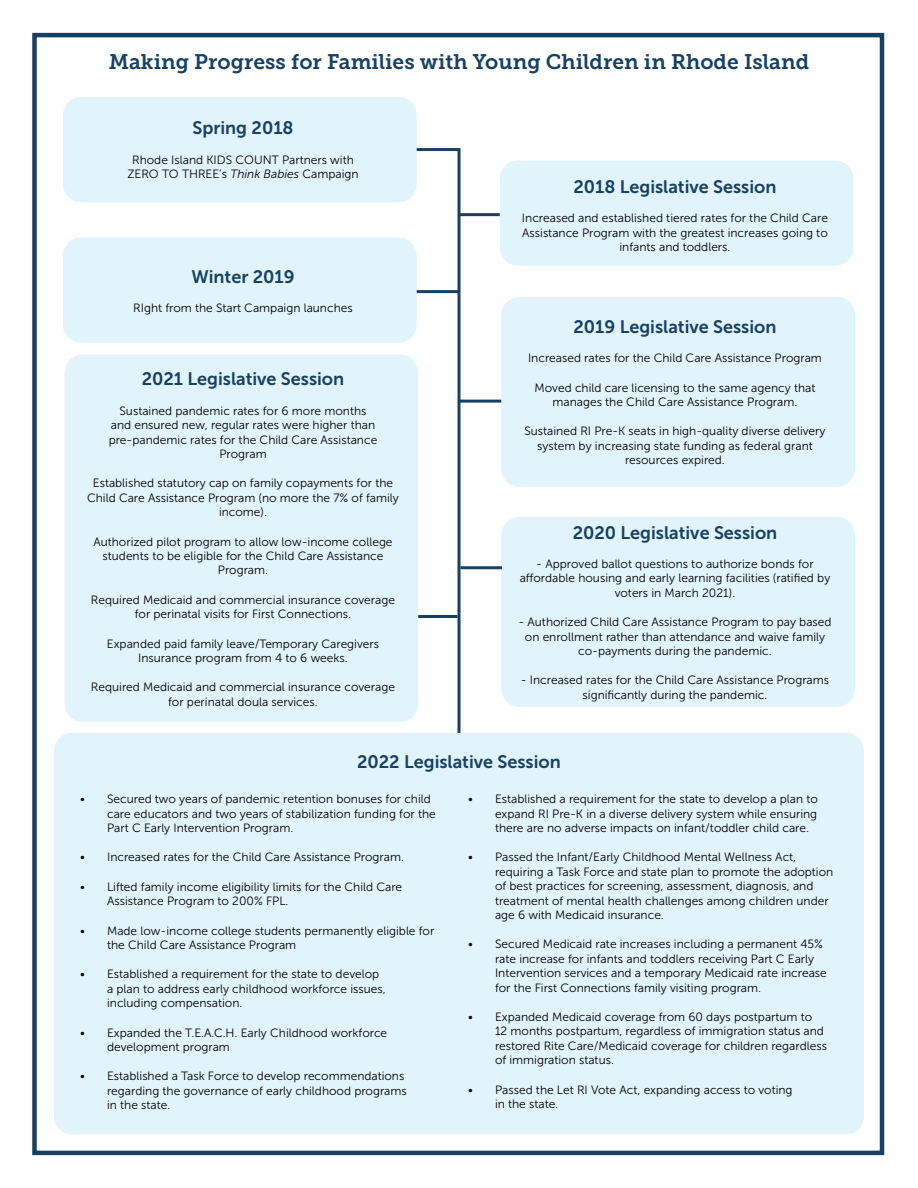
<style>
.page{position:relative;width:918px;height:1188px;background:#fff}
.page>*{position:absolute;margin:0;border:0;box-sizing:border-box;transform-origin:0 0}
.t1{font:21px "Museo Slab 700";color:#174063}
.t2{font:18px "Museo Sans 700";color:#174063}
.t3{font:12px/14.4px "Museo Sans 300";color:#000;text-align:center}
.s1{font-style:italic}
</style>
<div class="page">
<div style="left:32px;top:33px;width:852px;height:1122px;border:4px solid #174063"></div>
<div style="left:54px;top:733px;width:810px;height:401px;background:#e1f3fb;border-radius:18px"></div>
<div style="left:63px;top:97px;width:354px;height:105px;background:#e1f3fb;border-radius:18px"></div>
<div style="left:63px;top:237px;width:354px;height:106px;background:#e1f3fb;border-radius:18px"></div>
<div style="left:501px;top:297px;width:354px;height:190px;background:#e1f3fb;border-radius:18px"></div>
<div style="left:501px;top:517px;width:354px;height:190px;background:#e1f3fb;border-radius:18px"></div>
<div style="left:64px;top:355px;width:354px;height:367px;background:#e1f3fb;border-radius:18px"></div>
<hr style="left:458px;top:148px;width:2px;height:585px;background:#174063">
<hr style="left:417px;top:148px;width:41px;height:3px;background:#174063">
<div style="left:500px;top:161px;width:354px;height:105px;background:#e1f3fb;border-radius:18px"></div>
<hr style="left:458px;top:213px;width:42px;height:3px;background:#174063">
<hr style="left:417px;top:290px;width:41px;height:3px;background:#174063">
<hr style="left:418px;top:615px;width:39px;height:3px;background:#174063">
<hr style="left:460px;top:400px;width:41px;height:3px;background:#174063">
<hr style="left:460px;top:566px;width:42px;height:3px;background:#174063">
<h1 class="t1" style="left:109px;top:50px;width:702px">Making Progress for Families with Young Children in Rhode Island</h1>
<h2 class="t2" style="left:192px;top:118px;width:103px">Spring 2018</h2>
<p class="t3" style="left:127px;top:153px;width:233px">Rhode Island KIDS COUNT Partners with<br>ZERO TO THREE’s <span class="s1">Think Babies</span> Campaign</p>
<h2 class="t2" style="left:191px;top:267px;width:105px">Winter 2019</h2>
<p class="t3" style="left:133px;top:301px;width:221px">RIght from the Start Campaign launches</p>
<h2 class="t2" style="left:142px;top:369px;width:204px">2021 Legislative Session</h2>
<p class="t3" style="left:109px;top:404px;width:270px">Sustained pandemic rates for 6 more months and ensured new, regular rates were higher than pre-pandemic rates for the Child Care Assistance Program</p>
<p class="t3" style="left:87px;top:476px;width:313px">Established statutory cap on family copayments for the<br>Child Care Assistance Program (no more the 7% of family income).</p>
<p class="t3" style="left:93px;top:534px;width:301px">Authorized pilot program to allow low-income college students to be eligible for the Child Care Assistance<br>Program.</p>
<p class="t3" style="left:91px;top:593px;width:306px">Required Medicaid and commercial insurance coverage for perinatal visits for First Connections.</p>
<p class="t3" style="left:107px;top:636px;width:274px">Expanded paid family leave/Temporary Caregivers<br>Insurance program from 4 to 6 weeks.</p>
<p class="t3" style="left:91px;top:680px;width:306px">Required Medicaid and commercial insurance coverage for perinatal doula services.</p>
<h2 class="t2" style="left:573px;top:177px;width:205px">2018 Legislative Session</h2>
<p class="t3" style="left:522px;top:211px;width:308px">Increased and established tiered rates for the Child Care<br>Assistance Program with the greatest increases going to infants and toddlers.</p>
<h2 class="t2" style="left:574px;top:317px;width:204px">2019 Legislative Session</h2>
<p class="t3" style="left:528px;top:351px;width:295px">Increased rates for the Child Care Assistance Program</p>
<p class="t3" style="left:535px;top:380px;width:282px">Moved child care licensing to the same agency that manages the Child Care Assistance Program.</p>
<p class="t3" style="left:524px;top:424px;width:303px">Sustained RI Pre-K seats in high-quality diverse delivery system by increasing state funding as federal grant resources expired.</p>
<h2 class="t2" style="left:573px;top:522px;width:206px">2020 Legislative Session</h2>
<p class="t3" style="left:520px;top:557px;width:312px">- Approved ballot questions to authorize bonds for affordable housing and early learning facilities (ratified by voters in March 2021).</p>
<p class="t3" style="left:518px;top:615px;width:315px">- Authorized Child Care Assistance Program to pay based on enrollment rather than attendance and waive family co-payments during the pandemic.</p>
<p class="t3" style="left:521px;top:673px;width:310px">- Increased rates for the Child Care Assistance Programs significantly during the pandemic.</p>
<h2 class="t2" style="left:357px;top:752px;width:205px">2022 Legislative Session</h2>
<p class="t3" style="left:107px;top:792px;width:330px;text-align:left;text-indent:-27px">• Secured two years of pandemic retention bonuses for child care educators and two years of stabilization funding for the<br>Part C Early Intervention Program.</p>
<p class="t3" style="left:80px;top:850px;width:325px">• Increased rates for the Child Care Assistance Program.</p>
<p class="t3" style="left:107px;top:879px;width:297px;text-align:left;text-indent:-27px">• Lifted family income eligibility limits for the Child Care<br>Assistance Program to 200% FPL.</p>
<p class="t3" style="left:107px;top:923px;width:329px;text-align:left;text-indent:-27px">• Made low-income college students permanently eligible for the Child Care Assistance Program</p>
<p class="t3" style="left:107px;top:967px;width:280px;text-align:left;text-indent:-27px">• Established a requirement for the state to develop a plan to address early childhood workforce issues, including compensation.</p>
<p class="t3" style="left:107px;top:1025px;width:282px;text-align:left;text-indent:-27px">• Expanded the T.E.A.C.H. Early Childhood workforce development program</p>
<p class="t3" style="left:107px;top:1069px;width:301px;text-align:left;text-indent:-27px">• Established a Task Force to develop recommendations regarding the governance of early childhood programs in the state.</p>
<p class="t3" style="left:495px;top:792px;width:324px;text-align:justify;text-indent:-27px">• Established a requirement for the state to develop a plan to expand RI Pre-K in a diverse delivery system while ensuring there are no adverse impacts on infant/toddler child care.</p>
<p class="t3" style="left:495px;top:850px;width:340px;text-align:left;text-indent:-27px">• Passed the Infant/Early Childhood Mental Wellness Act, requiring a Task Force and state plan to promote the adoption of best practices for screening, assessment, diagnosis, and treatment of mental health challenges among children under age 6 with Medicaid insurance.</p>
<p class="t3" style="left:495px;top:937px;width:333px;text-align:left;text-indent:-27px">• Secured Medicaid rate increases including a permanent 45% rate increase for infants and toddlers receiving Part C Early Intervention services and a temporary Medicaid rate increase for the First Connections family visiting program.</p>
<p class="t3" style="left:495px;top:1010px;width:334px;text-align:left;text-indent:-27px">• Expanded Medicaid coverage from 60 days postpartum to 12 months postpartum, regardless of immigration status and restored Rite Care/Medicaid coverage for children regardless of immigration status.</p>
<p class="t3" style="left:495px;top:1082px;width:299px;text-align:left;text-indent:-27px">• Passed the Let RI Vote Act, expanding access to voting in the state.</p>
</div>
